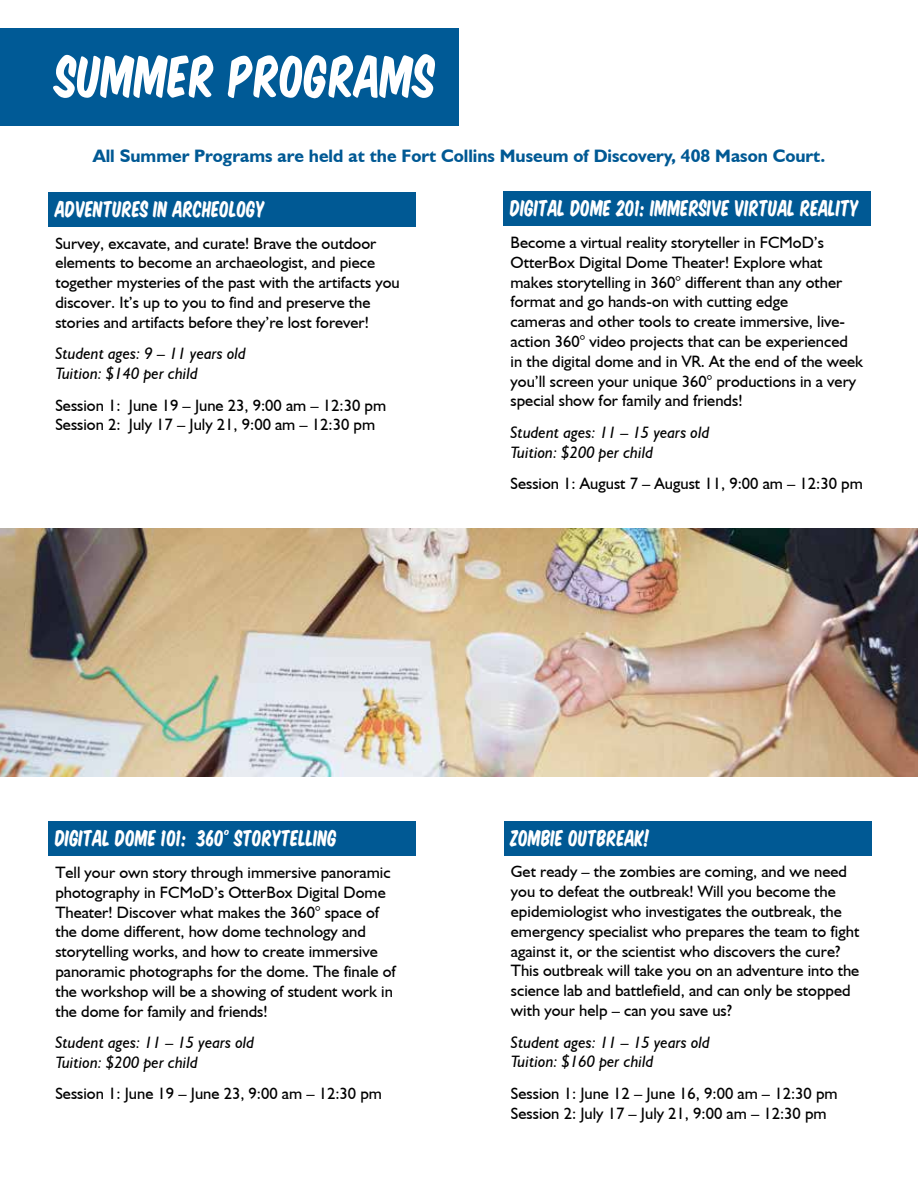
<style>
.page{position:relative;width:918px;height:1188px;background:#fff}
.page>*{position:absolute;margin:0;border:0;box-sizing:border-box;transform-origin:0 0}
.t1{font:54px "Komika Title";color:#fff}
.t2{font:21px "Komika Title";color:#fff}
.t3{font:700 18px "Humanist 521 BT";color:#005994}
.t4{font:16.5px/19.8px "Humanist 521 BT";color:#000}
.t5{font:italic 16.5px/19.8px "Humanist 521 BT";color:#000}
</style>
<div class="page">
<div style="left:48px;top:192px;width:368px;height:34px;background:#005994"></div>
<div style="left:48px;top:821px;width:368px;height:35px;background:#005994"></div>
<div style="left:503px;top:191px;width:368px;height:35px;background:#005994"></div>
<div style="left:504px;top:821px;width:367px;height:34px;background:#005994"></div>
<div style="left:0;top:28px;width:459px;height:97px;background:#005a96"></div>
<img style="left:0;top:529px;width:918px;height:247px">
<h1 class="t1" style="left:56px;top:36px;width:382px">SUMMER PROGRAMS</h1>
<p class="t3" style="left:93px;top:144px;width:734px">All Summer Programs are held at the Fort Collins Museum of Discovery, 408 Mason Court.</p>
<p class="t2" style="left:55px;top:194px;width:211px">ADVENTURES IN ARCHEOLOGY</p>
<p class="t4" style="left:55px;top:233px;width:346px">Survey, excavate, and curate! Brave the outdoor elements to become an archaeologist, and piece together mysteries of the past with the artifacts you discover. It’s up to you to find and preserve the stories and artifacts before they’re lost forever!</p>
<p class="t5" style="left:55px;top:344px;width:192px">Student ages: 9 – 11 years old<br>Tuition: $140 per child</p>
<p class="t4" style="left:55px;top:395px;width:332px">Session 1: June 19 – June 23, 9:00 am – 12:30 pm<br>Session 2: July 17 – July 21, 9:00 am – 12:30 pm</p>
<p class="t2" style="left:511px;top:193px;width:350px">DIGITAL DOME 201: IMMERSIVE VIRTUAL REALITY</p>
<p class="t4" style="left:511px;top:232px;width:354px">Become a virtual reality storyteller in FCMoD’s OtterBox Digital Dome Theater! Explore what makes storytelling in 360° different than any other format and go hands-on with cutting edge<br>cameras and other tools to create immersive, live&shy;action 360° video projects that can be experienced in the digital dome and in VR. At the end of the week you’ll screen your unique 360° productions in a very special show for family and friends!</p>
<p class="t5" style="left:511px;top:422px;width:200px">Student ages: 11 – 15 years old<br>Tuition: $200 per child</p>
<p class="t4" style="left:511px;top:473px;width:354px">Session 1: August 7 – August 11, 9:00 am – 12:30 pm</p>
<p class="t2" style="left:55px;top:823px;width:284px">DIGITAL DOME 101: 360° STORYTELLING</p>
<p class="t4" style="left:55px;top:862px;width:342px">Tell your own story through immersive panoramic photography in FCMoD’s OtterBox Digital Dome Theater! Discover what makes the 360° space of the dome different, how dome technology and storytelling works, and how to create immersive panoramic photographs for the dome. The finale of the workshop will be a showing of student work in the dome for family and friends!</p>
<p class="t5" style="left:55px;top:1032px;width:200px">Student ages: 11 – 15 years old<br>Tuition: $200 per child</p>
<p class="t4" style="left:55px;top:1083px;width:328px">Session 1: June 19 – June 23, 9:00 am – 12:30 pm</p>
<p class="t2" style="left:511px;top:822px;width:141px">ZOMBIE OUTBREAK!</p>
<p class="t4" style="left:511px;top:862px;width:350px">Get ready – the zombies are coming, and we need you to defeat the outbreak! Will you become the epidemiologist who investigates the outbreak, the emergency specialist who prepares the team to fight against it, or the scientist who discovers the cure?<br>This outbreak will take you on an adventure into the science lab and battlefield, and can only be stopped with your help – can you save us?</p>
<p class="t5" style="left:511px;top:1032px;width:200px">Student ages: 11 – 15 years old<br>Tuition: $160 per child</p>
<p class="t4" style="left:511px;top:1083px;width:328px">Session 1: June 12 – June 16, 9:00 am – 12:30 pm<br>Session 2: July 17 – July 21, 9:00 am – 12:30 pm</p>
</div>
